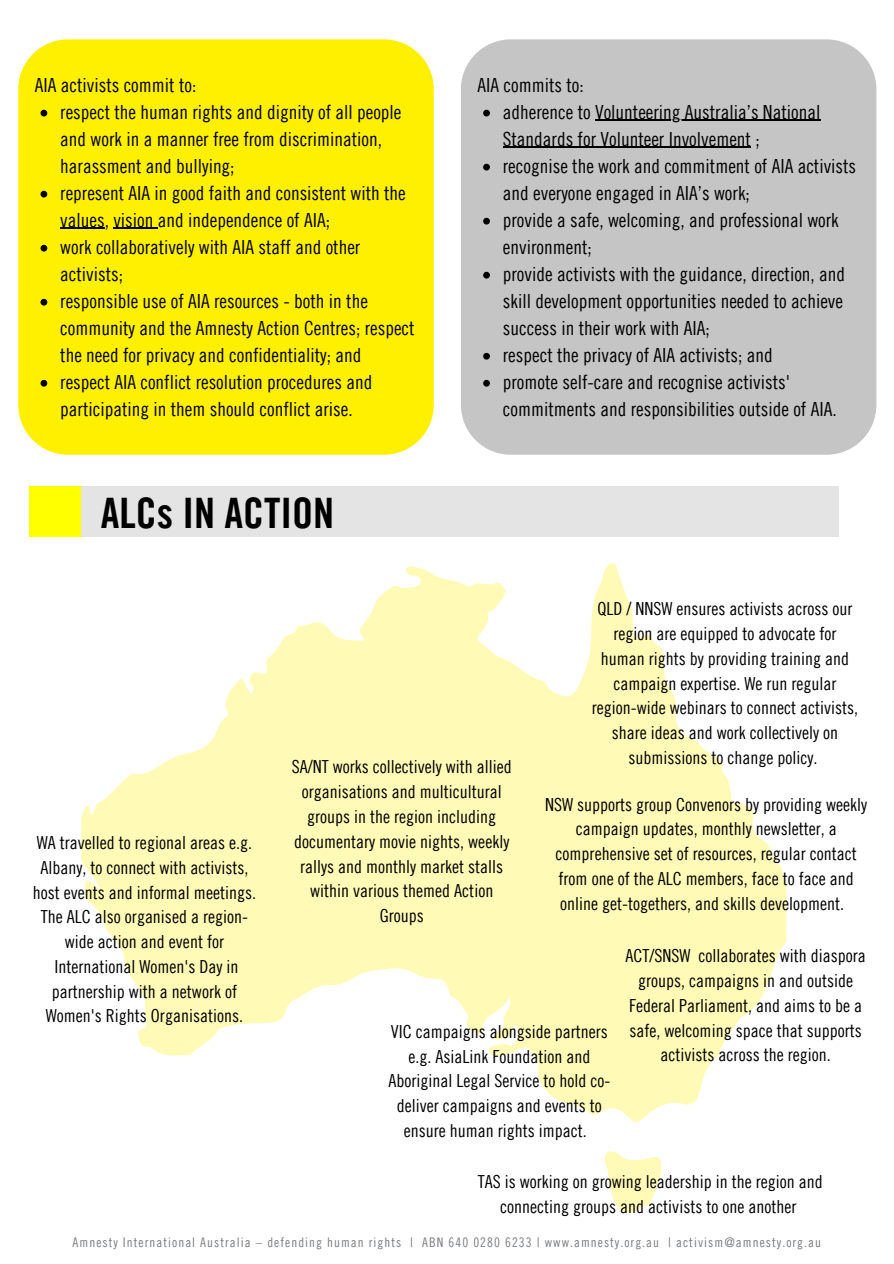
<style>
.page{position:relative;width:894px;height:1264px;background:#fff}
.page>*{position:absolute;margin:0;border:0;box-sizing:border-box;transform-origin:0 0}
.t1{font:42px "Amnesty Trade Gothic Bd Cn 20";color:#000}
.t2{font:19.5px/27px "Amnesty Trade Gothic Cn 18";color:#000}
.t3{font:18px/24.8px "Amnesty Trade Gothic Cn 18";color:#000;text-align:center}
.t4{font:13.2px "Amnesty Trade Gothic Cn 18";letter-spacing:.08em;color:#7a7d81}
</style>
<div class="page">
<div style="left:18px;top:39px;width:415px;height:416px;background:#fff000;border-radius:50px"></div>
<div style="left:461px;top:39px;width:415px;height:416px;background:#c5c5c5;border-radius:50px"></div>
<svg style="left:483px;top:110px;width:7px;height:6px"></svg>
<hr style="left:595px;top:120px;width:225px;height:1px;background:#000">
<hr style="left:502px;top:147px;width:75px;height:1px;background:#000">
<hr style="left:577px;top:147px;width:173px;height:1px;background:#000">
<svg style="left:483px;top:164px;width:7px;height:6px"></svg>
<svg style="left:483px;top:218px;width:7px;height:6px"></svg>
<svg style="left:483px;top:272px;width:7px;height:6px"></svg>
<svg style="left:483px;top:353px;width:7px;height:6px"></svg>
<svg style="left:483px;top:380px;width:7px;height:6px"></svg>
<svg style="left:40px;top:110px;width:7px;height:6px"></svg>
<svg style="left:40px;top:191px;width:7px;height:6px"></svg>
<hr style="left:60px;top:228px;width:45px;height:1px;background:#000">
<hr style="left:113px;top:228px;width:45px;height:1px;background:#000">
<svg style="left:40px;top:245px;width:7px;height:6px"></svg>
<svg style="left:40px;top:299px;width:7px;height:6px"></svg>
<svg style="left:40px;top:380px;width:7px;height:6px"></svg>
<svg style="left:81px;top:563px;width:705px;height:560px;fill:#fffab6"></svg>
<svg style="left:605px;top:1151px;width:56px;height:62px"></svg>
<div style="left:80px;top:486px;width:758px;height:50px;background:#e4e4e4"></div>
<div style="left:29px;top:486px;width:51px;height:50px;background:#ff0"></div>
<p class="t2" style="left:35px;top:71px;width:163px">AIA activists commit to:</p>
<p class="t2" style="left:60px;top:98px;width:342px">respect the human rights and dignity of all people and work in a manner free from discrimination, harassment and bullying;</p>
<p class="t2" style="left:60px;top:179px;width:347px">represent AIA in good faith and consistent with the values, vision and independence of AIA;</p>
<p class="t2" style="left:60px;top:233px;width:301px">work collaboratively with AIA staff and other activists;</p>
<h1 class="t2" style="left:60px;top:287px;width:356px">responsible use of AIA resources - both in the community and the Amnesty Action Centres; respect the need for privacy and confidentiality; and</h1>
<p class="t2" style="left:60px;top:368px;width:313px">respect AIA conflict resolution procedures and participating in them should conflict arise.</p>
<p class="t1" style="left:101px;top:487px;width:235px">ALCs IN ACTION</p>
<p class="t2" style="left:477px;top:71px;width:108px">AIA commits to:</p>
<p class="t2" style="left:502px;top:98px;width:319px">adherence to Volunteering Australia’s National</p>
<p class="t2" style="left:502px;top:125px;width:355px">Standards for Volunteer Involvement ;<br>recognise the work and commitment of AIA activists</p>
<p class="t2" style="left:502px;top:179px;width:337px">and everyone engaged in AIA’s work;<br>provide a safe, welcoming, and professional work</p>
<p class="t2" style="left:502px;top:233px;width:344px">environment;<br>provide activists with the guidance, direction, and</p>
<h2 class="t2" style="left:502px;top:287px;width:341px">skill development opportunities needed to achieve success in their work with AIA;<br>respect the privacy of AIA activists; and</h2>
<p class="t2" style="left:502px;top:368px;width:288px">promote self-care and recognise activists'</p>
<p class="t2" style="left:502px;top:395px;width:335px">commitments and responsibilities outside of AIA.</p>
<h2 class="t3" style="left:33px;top:829px;width:224px">WA travelled to regional areas e.g.<br>Albany, to connect with activists, host events and informal meetings.<br>The ALC also organised a region&shy;wide action and event for<br>International Women's Day in partnership with a network of<br>Women's Rights Organisations.</h2>
<h2 class="t3" style="left:291px;top:754px;width:221px">SA/NT works collectively with allied organisations and multicultural groups in the region including documentary movie nights, weekly rallys and monthly market stalls within various themed Action<br>Groups</h2>
<h2 class="t3" style="left:591px;top:596px;width:267px">QLD / NNSW ensures activists across our region are equipped to advocate for human rights by providing training and campaign expertise. We run regular region-wide webinars to connect activists, share ideas and work collectively on submissions to change policy.</h2>
<h2 class="t3" style="left:545px;top:791px;width:323px">NSW supports group Convenors by providing weekly campaign updates, monthly newsletter, a comprehensive set of resources, regular contact from one of the ALC members, face to face and online get-togethers, and skills development.</h2>
<h2 class="t3" style="left:388px;top:1018px;width:223px">VIC campaigns alongside partners e.g. AsiaLink Foundation and<br>Aboriginal Legal Service to hold co&shy;deliver campaigns and events to ensure human rights impact.</h2>
<h2 class="t3" style="left:625px;top:943px;width:241px">ACT/SNSW collaborates with diaspora groups, campaigns in and outside Federal Parliament, and aims to be a safe, welcoming space that supports activists across the region.</h2>
<h2 class="t3" style="left:477px;top:1169px;width:346px">TAS is working on growing leadership in the region and connecting groups and activists to one another</h2>
<h2 class="t4" style="left:73px;top:1234px;width:749px">Amnesty International Australia – defending human rights | ABN 640 0280 6233 | www.amnesty.org.au | activism@amnesty.org.au</h2>
</div>
